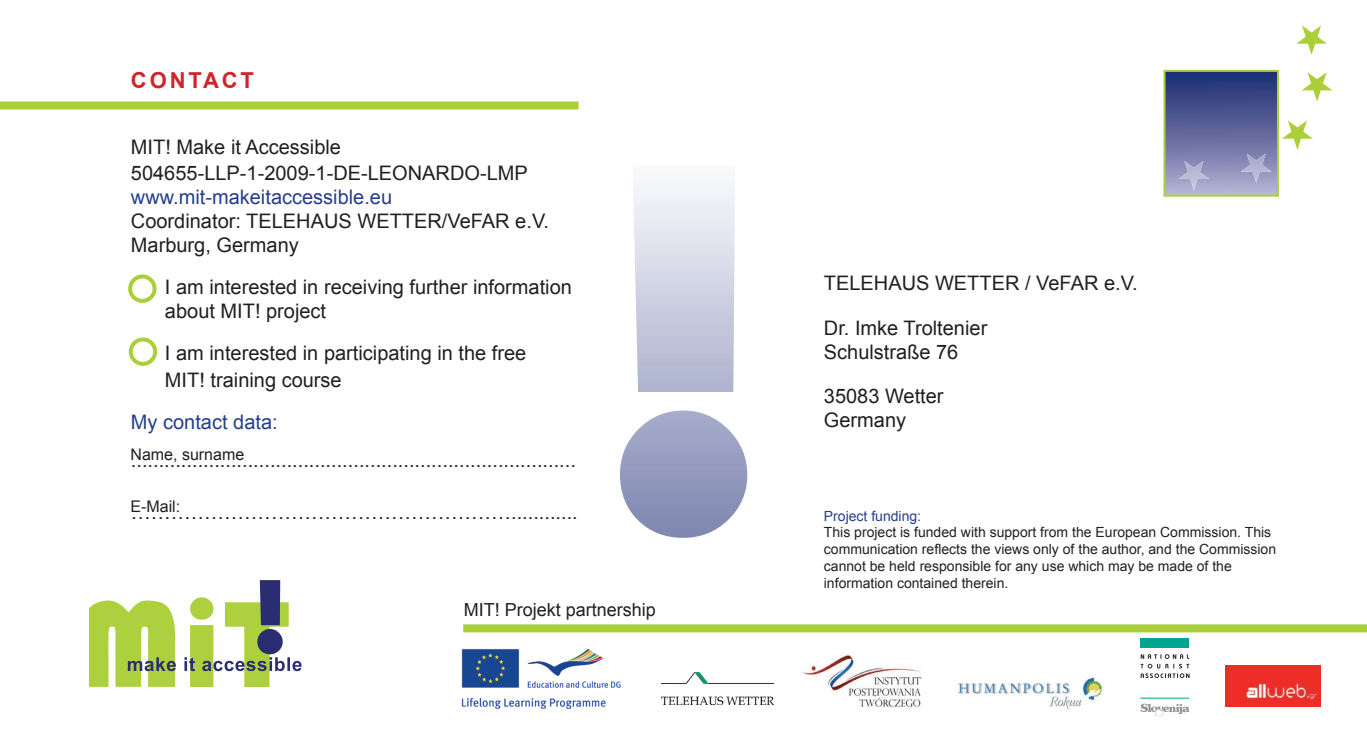
<style>
.page{position:relative;width:1367px;height:743px;background:#fff}
.page>*{position:absolute;margin:0;border:0;box-sizing:border-box;transform-origin:0 0}
.t1{font:700 22px "Arial";letter-spacing:.13em;color:#d1232a}
.t2{font:20px/24px "Arial";color:#231f20}
.t3{font:20px "Arial";color:#253f8e}
.t4{font:18px "Arial";color:#231f20}
.t5{font:16px "Arial";color:#231f20}
.t6{font:14px/16.8px "Arial";color:#231f20}
.t7{font:14px "Arial";color:#253f8e}
</style>
<div class="page">
<div style="left:463px;top:624px;width:903px;height:8px;background:#abcf38"></div>
<div style="left:0;top:101px;width:578px;height:8px;background:#abcf38"></div>
<svg style="left:89px;top:580px;width:213px;height:107px"></svg>
<div style="left:1163px;top:70px;width:115px;height:127px;border:2px solid #abcf38"></div>
<svg style="left:1296px;top:26px;width:30px;height:29px"></svg>
<svg style="left:1164px;top:71px;width:168px;height:125px"></svg>
<div style="left:128px;top:274px;width:28px;height:29px;border:4px solid #abcf38;border-radius:50%"></div>
<div style="left:129px;top:337px;width:28px;height:29px;border:4px solid #abcf38;border-radius:50%"></div>
<img style="left:1225px;top:665px;width:95px;height:41px">
<img style="left:461px;top:648px;width:160px;height:61px">
<img style="left:956px;top:677px;width:147px;height:32px">
<img style="left:802px;top:655px;width:119px;height:52px">
<div style="left:1140px;top:637px;width:49px;height:10px;background:#00a78e"></div>
<svg style="left:1140px;top:654px;width:49px;height:24px"></svg>
<hr style="left:1140px;top:697px;width:49px;height:1px;background:#00a78e">
<svg style="left:1140px;top:703px;width:49px;height:13px"></svg>
<img style="left:661px;top:672px;width:112px;height:32px">
<img style="left:620px;top:184px;width:127px;height:354px">
<p class="t1" style="left:131px;top:66px;width:125px">CONTACT</p>
<p class="t2" style="left:131px;top:134px;width:398px;line-height:26.4px">MIT! Make it Accessible<br>504655-LLP-1-2009-1-DE-LEONARDO-LMP</p>
<p class="t3" style="left:131px;top:184px;width:263px">www.mit-makeitaccessible.eu</p>
<p class="t2" style="left:131px;top:209px;width:419px">Coordinator: TELEHAUS WETTER/VeFAR e.V.<br>Marburg, Germany</p>
<p class="t2" style="left:165px;top:275px;width:408px">I am interested in receiving further information about MIT! project</p>
<p class="t2" style="left:165px;top:340px;width:363px;line-height:26.4px">I am interested in participating in the free<br>MIT! training course</p>
<p class="t3" style="left:131px;top:409px;width:148px">My contact data:</p>
<p class="t2" style="left:131px;top:448px;width:446px">................................................................................</p>
<p class="t5" style="left:130px;top:443px;width:115px">Name, surname</p>
<p class="t5" style="left:130px;top:496px;width:51px">E-Mail:</p>
<p class="t2" style="left:131px;top:500px;width:448px">…………………………………………………............</p>
<p class="t4" style="left:463px;top:597px;width:194px">MIT! Projekt partnership</p>
<p class="t2" style="left:823px;top:272px;width:315px">TELEHAUS WETTER / VeFAR e.V.</p>
<p class="t2" style="left:823px;top:316px;width:165px">Dr. Imke Troltenier<br>Schulstraße 76</p>
<p class="t2" style="left:823px;top:384px;width:121px">35083 Wetter<br>Germany</p>
<p class="t7" style="left:823px;top:506px;width:99px">Project funding:</p>
<p class="t6" style="left:823px;top:524px;width:454px">This project is funded with support from the European Commission. This communication reflects the views only of the author, and the Commission cannot be held responsible for any use which may be made of the information contained therein.</p>
</div>
